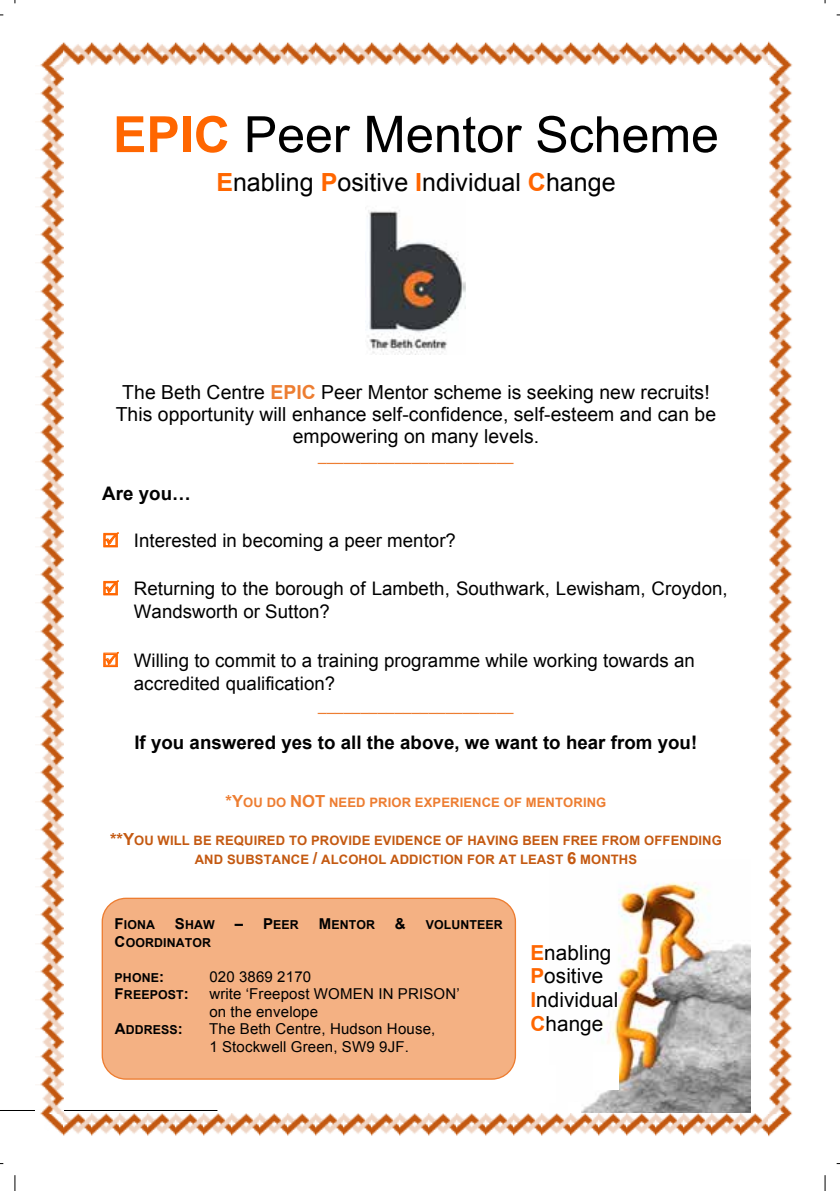
<style>
.page{position:relative;width:840px;height:1191px;background:#fff}
.page>*{position:absolute;margin:0;border:0;box-sizing:border-box;transform-origin:0 0}
.t1{font:50px "Arial";color:#000}
.t2{font:25px "Arial";color:#000}
.t3{font:20.6px/23.8px "Arial";letter-spacing:.005em;color:#000}
.t4{font:19.4px/22.4px "Arial";letter-spacing:.005em;color:#000;text-align:center}
.t5{font:18.6px/23.4px "Arial";color:#000}
.t6{font:700 18.6px "Arial";color:#000}
.t7{font:15px/17.4px "Arial";letter-spacing:.01em;color:#000}
.t8{font:15px "Arial";color:#ed7d31}
.t9{font:700 15px "Arial";color:#000}
.t10{font:700 13px/19px "Arial";letter-spacing:.01em;color:#c45911;text-align:center}
.t11{font:700 13px "Arial";letter-spacing:.01em;color:#ed7d31}
.t12{font:700 12.4px "Arial";letter-spacing:.01em;color:#000}
.s1{font-weight:700;color:#f60}
.s2{font-size:50.6px}
.s3{font-weight:700;color:#ed7d31}
.s4{font-size:16.6px}
.s5{font-size:15px}
</style>
<div class="page">
<hr style="left:0;top:1110px;width:217px;height:1px;background:#000">
<img style="left:581px;top:882px;width:169px;height:231px">
<img style="left:367px;top:210px;width:98px;height:144px">
<div style="left:102px;top:897px;width:413px;height:182px;background:#f4b183;border:1px solid #ed7d31;border-radius:23px"></div>
<div style="left:592px;top:1052px;width:25px;height:37px;background:#fff"></div>
<img style="left:40px;top:1113px;width:753px;height:24px">
<img style="left:40px;top:41px;width:753px;height:24px">
<img style="left:769px;top:65px;width:23px;height:1048px">
<img style="left:36px;top:65px;width:27px;height:1048px">
<svg style="left:14px;top:1175px;width:2px;height:16px"></svg>
<svg style="left:824px;top:1175px;width:1px;height:16px"></svg>
<svg style="left:103px;top:532px;width:16px;height:15px"></svg>
<svg style="left:103px;top:580px;width:16px;height:15px"></svg>
<svg style="left:103px;top:652px;width:16px;height:15px"></svg>
<h1 class="t1" style="left:113px;top:102px;width:607px"><span class="s1">EPIC</span> Peer <span class="s2">Mentor</span> Scheme</h1>
<h2 class="t2" style="left:216px;top:166px;width:400px"><span class="s1">E</span>nabling <span class="s1">P</span>ositive <span class="s1">I</span>ndividual <span class="s1">C</span>hange</h2>
<p class="t4" style="left:116px;top:381px;width:601px">The Beth Centre <span class="s3">EPIC</span> Peer Mentor scheme is seeking new recruits!<br>This opportunity will enhance self-confidence, self-esteem and can be empowering on many levels.</p>
<p class="t8" style="left:318px;top:446px;width:197px">_______________________</p>
<p class="t6" style="left:102px;top:481px;width:90px">Are you…</p>
<p class="t5" style="left:134px;top:529px;width:323px">Interested in becoming a peer mentor?</p>
<p class="t5" style="left:134px;top:577px;width:595px">Returning to the borough of Lambeth, Southwark, Lewisham, Croydon,<br>Wandsworth or Sutton?</p>
<p class="t5" style="left:134px;top:648px;width:562px">Willing to commit to a training programme while working towards an accredited qualification?</p>
<p class="t8" style="left:318px;top:695px;width:197px">_______________________</p>
<p class="t6" style="left:134px;top:730px;width:564px">If you answered yes to all the above, we want to hear from you!</p>
<p class="t11" style="left:225px;top:794px;width:382px"><span class="s4">*Y</span>OU DO <span class="s4">NOT</span> NEED PRIOR EXPERIENCE OF MENTORING</p>
<p class="t10" style="left:110px;top:831px;width:613px"><span class="s4">**Y</span>OU WILL BE REQUIRED TO PROVIDE EVIDENCE OF HAVING BEEN FREE FROM OFFENDING<br>AND SUBSTANCE <span class="s4">/</span> ALCOHOL ADDICTION FOR AT LEAST <span class="s4">6</span> MONTHS</p>
<p class="t12" style="left:115px;top:916px;width:42px"><span class="s5">F</span>IONA</p>
<p class="t12" style="left:175px;top:916px;width:41px"><span class="s5">S</span>HAW</p>
<p class="t12" style="left:235px;top:916px;width:65px"><span class="s5">– P</span>EER</p>
<p class="t12" style="left:318px;top:916px;width:58px"><span class="s5">M</span>ENTOR</p>
<p class="t9" style="left:395px;top:914px;width:12px">&amp;</p>
<p class="t12" style="left:425px;top:916px;width:78px">VOLUNTEER</p>
<p class="t12" style="left:115px;top:934px;width:98px"><span class="s5">C</span>OORDINATOR</p>
<p class="t12" style="left:115px;top:969px;width:51px">PHONE<span class="s5">:</span></p>
<p class="t7" style="left:209px;top:968px;width:103px">020 3869 2170</p>
<p class="t12" style="left:115px;top:986px;width:76px"><span class="s5">F</span>REEPOST<span class="s5">:</span></p>
<p class="t7" style="left:209px;top:985px;width:252px">write ‘Freepost WOMEN IN PRISON’ on the envelope</p>
<p class="t12" style="left:115px;top:1021px;width:70px"><span class="s5">A</span>DDRESS<span class="s5">:</span></p>
<p class="t7" style="left:209px;top:1020px;width:227px">The Beth Centre, Hudson House,<br>1 Stockwell Green, SW9 9JF.</p>
<p class="t3" style="left:530px;top:940px;width:89px"><span class="s1">E</span>nabling<br><span class="s1">P</span>ositive<br><span class="s1">I</span>ndividual<br><span class="s1">C</span>hange</p>
</div>
